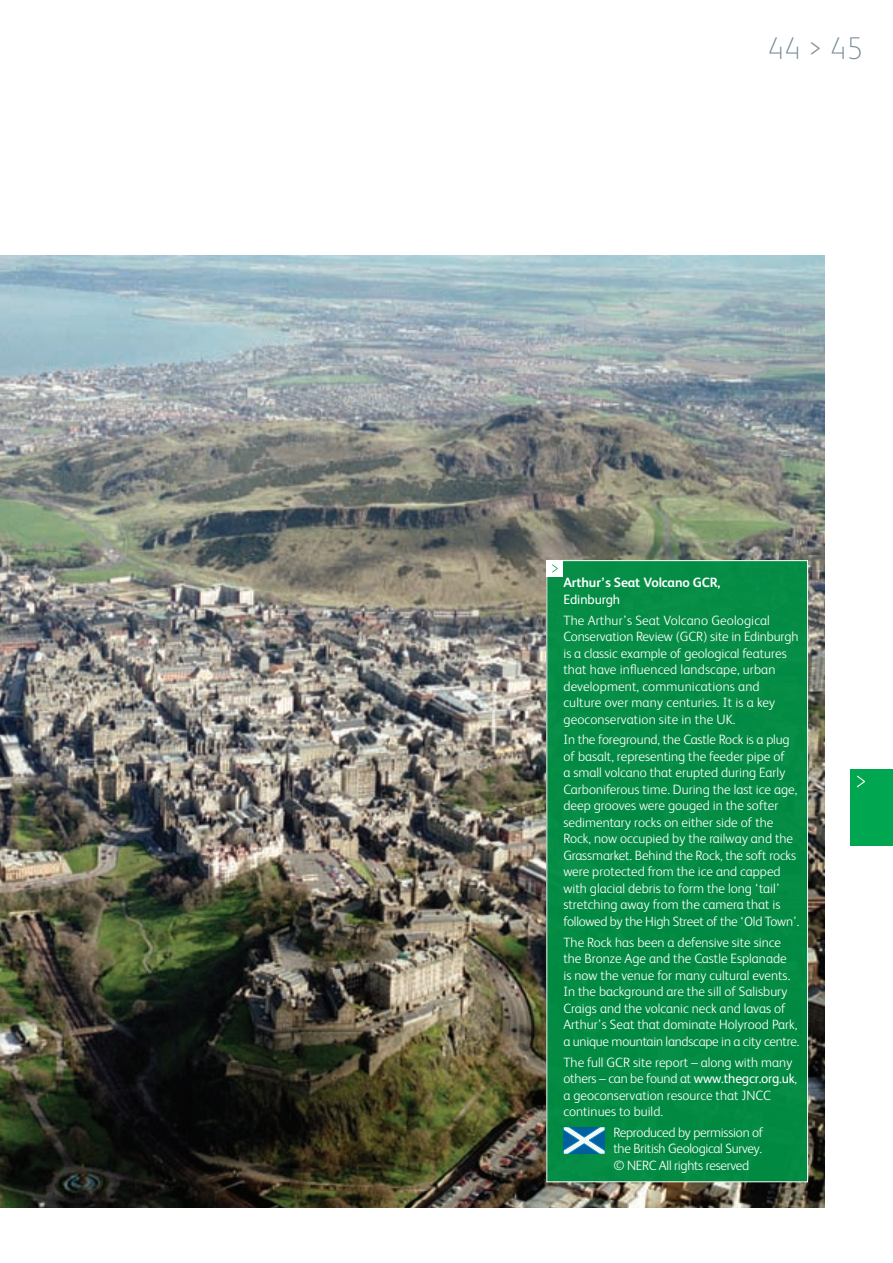
<style>
.page{position:relative;width:893px;height:1263px;background:#fff}
.page>*{position:absolute;margin:0;border:0;box-sizing:border-box;transform-origin:0 0}
.t1{font:100 31.5px "FS Albert";color:#738a95}
.Picture_caption{font:300 13.5px/16.5px "FS Albert";color:#fff}
.Picture_title{font:700 13.5px/16.5px "FS Albert";letter-spacing:-.01em;color:#fff}
.s1{font-weight:400}
</style>
<div class="page">
<img style="left:0;top:255px;width:825px;height:953px">
<div style="left:850px;top:770px;width:43px;height:76px;background:#00a750"></div>
<svg style="left:857px;top:776px;width:8px;height:11px"></svg>
<div style="left:547px;top:561px;width:260px;height:621px;background:#038c44"></div>
<div style="left:546px;top:560px;width:262px;height:622px;border:1px solid #fff"></div>
<div style="left:547px;top:561px;width:16px;height:16px;background:#fff"></div>
<svg style="left:552px;top:564px;width:6px;height:8px"></svg>
<svg style="left:563px;top:1127px;width:42px;height:27px"></svg>
<h1 class="t1" style="left:767px;top:30px;width:97px">44 &gt; 45</h1>
<p class="Picture_title" style="left:563px;top:574px;width:159px">Arthur’s Seat Volcano GCR,<br><span class="s1">Edinburgh</span></p>
<p class="Picture_caption" style="left:563px;top:612px;width:237px">The Arthur’s Seat Volcano Geological Conservation Review (GCR) site in Edinburgh is a classic example of geological features that have influenced landscape, urban development, communications and culture over many centuries. It is a key geoconservation site in the UK.</p>
<p class="Picture_caption" style="left:563px;top:731px;width:237px">In the foreground, the Castle Rock is a plug of basalt, representing the feeder pipe of<br>a small volcano that erupted during Early Carboniferous time. During the last ice age, deep grooves were gouged in the softer sedimentary rocks on either side of the Rock, now occupied by the railway and the Grassmarket. Behind the Rock, the soft rocks were protected from the ice and capped with glacial debris to form the long ‘tail’ stretching away from the camera that is followed by the High Street of the ‘Old Town’.</p>
<p class="Picture_caption" style="left:563px;top:934px;width:238px">The Rock has been a defensive site since the Bronze Age and the Castle Esplanade<br>is now the venue for many cultural events.<br>In the background are the sill of Salisbury Craigs and the volcanic neck and lavas of Arthur’s Seat that dominate Holyrood Park, a unique mountain landscape in a city centre.</p>
<p class="Picture_caption" style="left:563px;top:1053px;width:235px">The full GCR site report – along with many others – can be found at <span class="s1">www.thegcr.org.uk</span>, a geoconservation resource that JNCC continues to build.</p>
<p class="Picture_caption" style="left:613px;top:1124px;width:152px;text-align:justify">Reproduced by permission of the British Geological Survey. © NERC All rights reserved</p>
</div>
